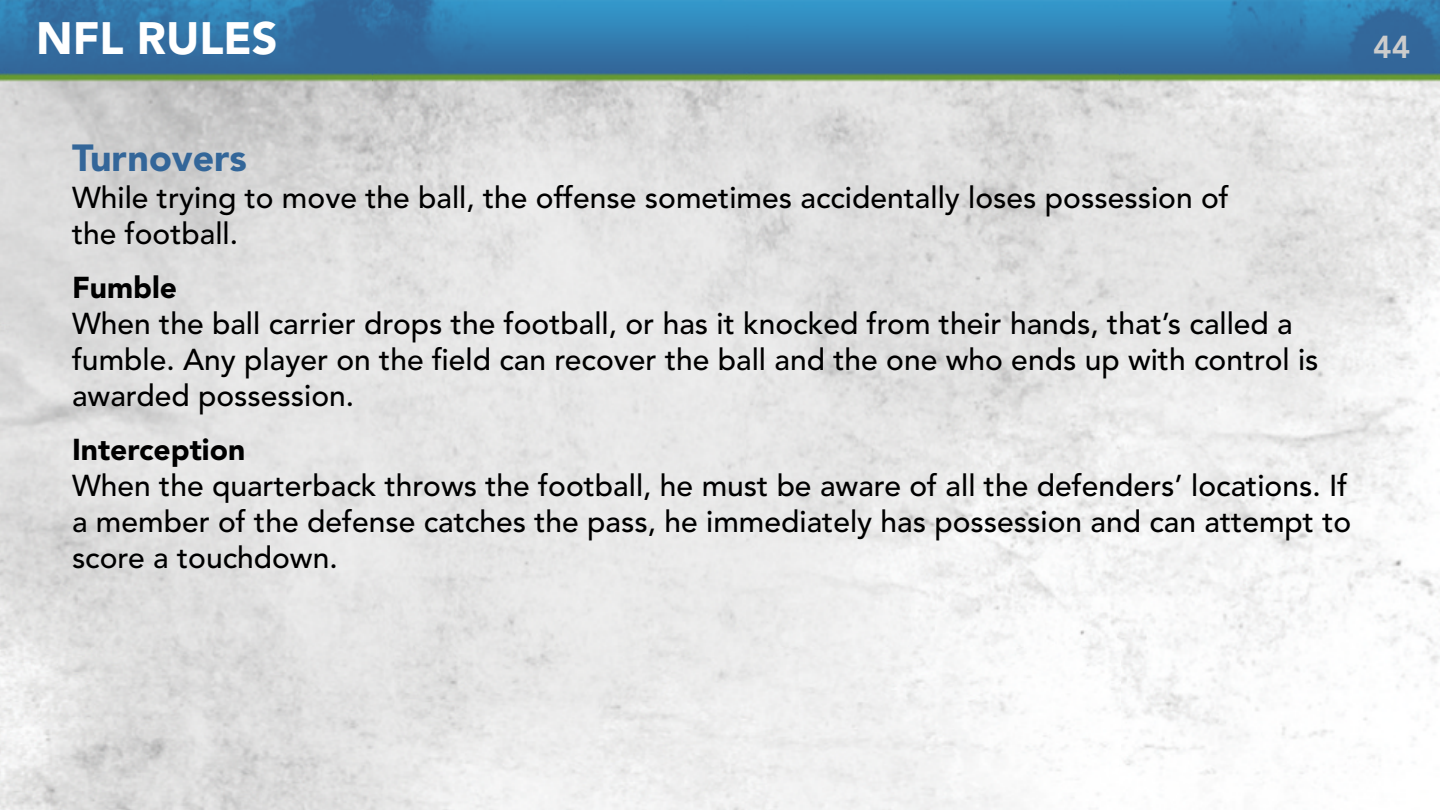
<style>
.page{position:relative;width:1440px;height:810px;background:#fff}
.page>*{position:absolute;margin:0;border:0;box-sizing:border-box;transform-origin:0 0}
.t1{font:500 45px "Avenir LT Std 65";color:#fff}
.t2{font:500 37.5px "Avenir LT Std 65";color:#369}
.t3{font:700 31.5px "Avenir LT Std 55 Roman";color:#ccc}
.t4{font:500 30px/36px "Avenir LT Std 65";color:#000}
.t5{font:500 30px "Avenir LT Std 65";color:#000}
</style>
<div class="page">
<img style="left:0;top:0;width:1440px;height:810px">
<h1 class="t1" style="left:36px;top:19px;width:243px">NFL RULES</h1>
<p class="t3" style="left:1373px;top:35px;width:39px">44</p>
<p class="t2" style="left:72px;top:142px;width:176px">Turnovers</p>
<p class="t4" style="left:72px;top:182px;width:1158px">While trying to move the ball, the offense sometimes accidentally loses possession of the football.</p>
<p class="t5" style="left:72px;top:275px;width:107px">Fumble</p>
<p class="t4" style="left:72px;top:308px;width:1248px">When the ball carrier drops the football, or has it knocked from their hands, that’s called a fumble. Any player on the field can recover the ball and the one who ends up with control is awarded possession.</p>
<p class="t5" style="left:72px;top:437px;width:175px">Interception</p>
<p class="t4" style="left:72px;top:470px;width:1281px">When the quarterback throws the football, he must be aware of all the defenders’ locations. If a member of the defense catches the pass, he immediately has possession and can attempt to score a touchdown.</p>
</div>
